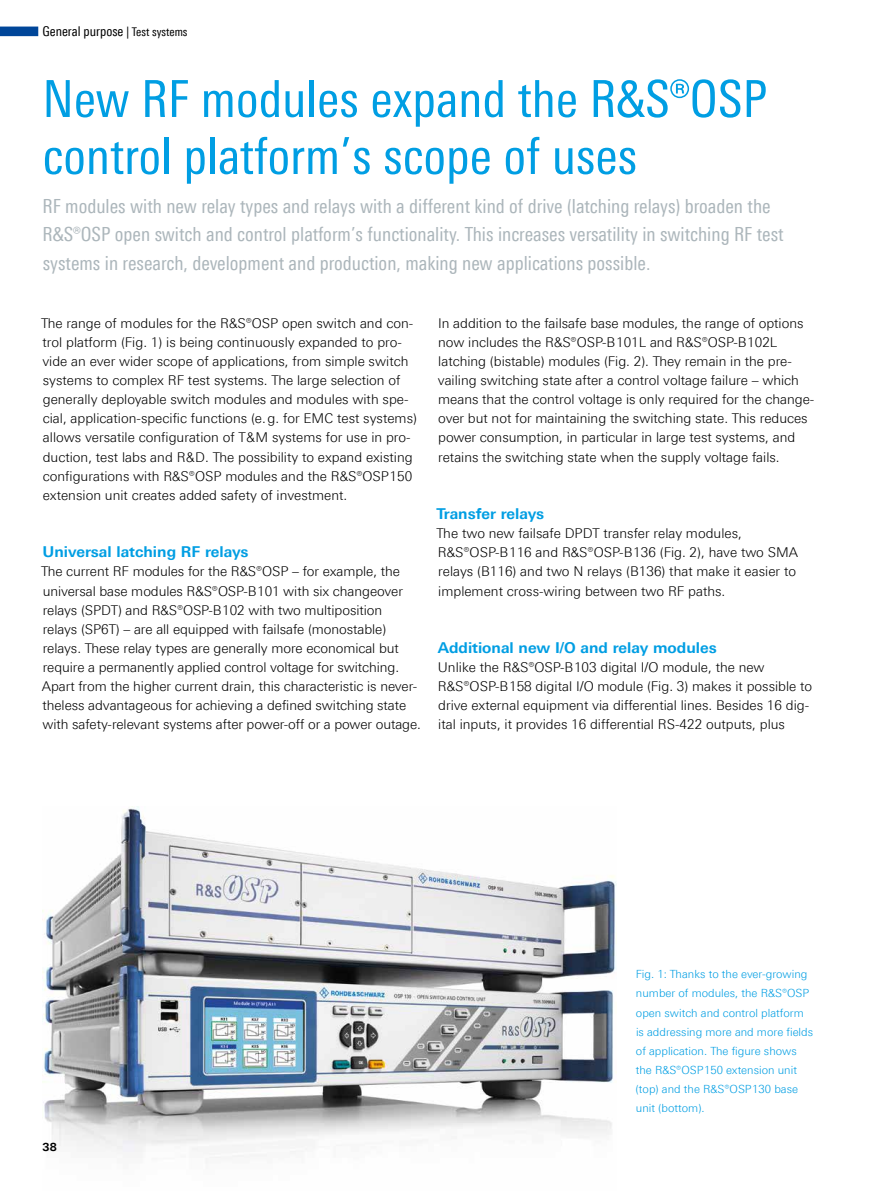
<style>
.page{position:relative;width:893px;height:1191px;background:#fff}
.page>*{position:absolute;margin:0;border:0;box-sizing:border-box;transform-origin:0 0}
._01_Titel_klein{font:51px/57px "Linotype Univers 420 Cn";color:#009ee3}
._02_Einleitung_klein{font:19.5px/28.7px "Linotype Univers 420 Cn";color:#acb6bb}
._03_Überschrift_1{font:700 15px "Linotype Univers 630";color:#009ee3}
.Fließtext{font:300 13.5px/19.2px "Linotype Univers 330";color:#000}
.Fließtext_oAo{font:300 13.5px/19.2px "Linotype Univers 330";letter-spacing:-.005em;color:#000}
._02_Messtechnik_libü{font:13.5px "Linotype Univers 420 Cn";color:#000}
.Bildlegende{font:300 11.25px/19.2px "Linotype Univers 330";color:#009ee3}
.t1{font:700 11.25px "Linotype Univers 630";color:#000}
.s1{font-size:12px}
</style>
<div class="page">
<img style="left:43px;top:806px;width:574px;height:357px">
<div style="left:0;top:27px;width:38px;height:9px;background:#004699"></div>
<p class="_02_Messtechnik_libü" style="left:43px;top:23px;width:146px">General purpose <span class="s1">| Test systems</span></p>
<p class="_01_Titel_klein" style="left:43px;top:70px;width:726px">New RF modules expand the R&amp;S®OSP control platform’s scope of uses</p>
<p class="_02_Einleitung_klein" style="left:43px;top:191px;width:743px">RF modules with new relay types and relays with a different kind of drive (latching relays) broaden the<br>R&amp;S®OSP open switch and control platform’s functionality. This increases versatility in switching RF test systems in research, development and production, making new applications possible.</p>
<p class="Fließtext" style="left:41px;top:313px;width:378px">The range of modules for the R&amp;S®OSP open switch and con&shy;trol platform (Fig. 1) is being continuously expanded to pro&shy;vide an ever wider scope of applications, from simple switch systems to complex RF test systems. The large selection of generally deployable switch modules and modules with spe&shy;cial, application-specific functions (e.g. for EMC test systems) allows versatile configuration of T&amp;M systems for use in pro&shy;duction, test labs and R&amp;D. The possibility to expand existing configurations with R&amp;S®OSP modules and the R&amp;S®OSP150 extension unit creates added safety of investment.</p>
<p class="_03_Überschrift_1" style="left:43px;top:543px;width:208px">Universal latching RF relays</p>
<p class="Fließtext_oAo" style="left:41px;top:562px;width:381px">The current RF modules for the R&amp;S®OSP – for example, the universal base modules R&amp;S®OSP-B101 with six changeover relays (SPDT) and R&amp;S®OSP-B102 with two multiposition<br>relays (SP6T) – are all equipped with failsafe (monostable) relays. These relay types are generally more economical but require a permanently applied control voltage for switching.<br>Apart from the higher current drain, this characteristic is never&shy;theless advantageous for achieving a defined switching state with safety-relevant systems after power-off or a power outage.</p>
<p class="Fließtext" style="left:438px;top:313px;width:378px">In addition to the failsafe base modules, the range of options now includes the R&amp;S®OSP-B101L and R&amp;S®OSP-B102L latching (bistable) modules (Fig. 2). They remain in the pre&shy;vailing switching state after a control voltage failure – which means that the control voltage is only required for the change&shy;over but not for maintaining the switching state. This reduces power consumption, in particular in large test systems, and retains the switching state when the supply voltage fails.</p>
<p class="_03_Überschrift_1" style="left:436px;top:504px;width:109px">Transfer relays</p>
<p class="Fließtext_oAo" style="left:436px;top:523px;width:363px">The two new failsafe DPDT transfer relay modules, R&amp;S®OSP-B116 and R&amp;S®OSP-B136 (Fig. 2), have two SMA relays (B116) and two N relays (B136) that make it easier to implement cross-wiring between two RF paths.</p>
<p class="_03_Überschrift_1" style="left:438px;top:638px;width:281px">Additional new I/O and relay modules</p>
<p class="Fließtext_oAo" style="left:438px;top:657px;width:376px">Unlike the R&amp;S®OSP-B103 digital I/O module, the new R&amp;S®OSP-B158 digital I/O module (Fig. 3) makes it possible to drive external equipment via differential lines. Besides 16 dig&shy;ital inputs, it provides 16 differential RS-422 outputs, plus</p>
<p class="t1" style="left:42px;top:1139px;width:16px">38</p>
<p class="Bildlegende" style="left:636px;top:964px;width:179px">Fig. 1: Thanks to the ever-growing number of modules, the R&amp;S®OSP open switch and control platform is addressing more and more fields of application. The figure shows the R&amp;S®OSP150 extension unit (top) and the R&amp;S®OSP130 base unit (bottom).</p>
</div>
